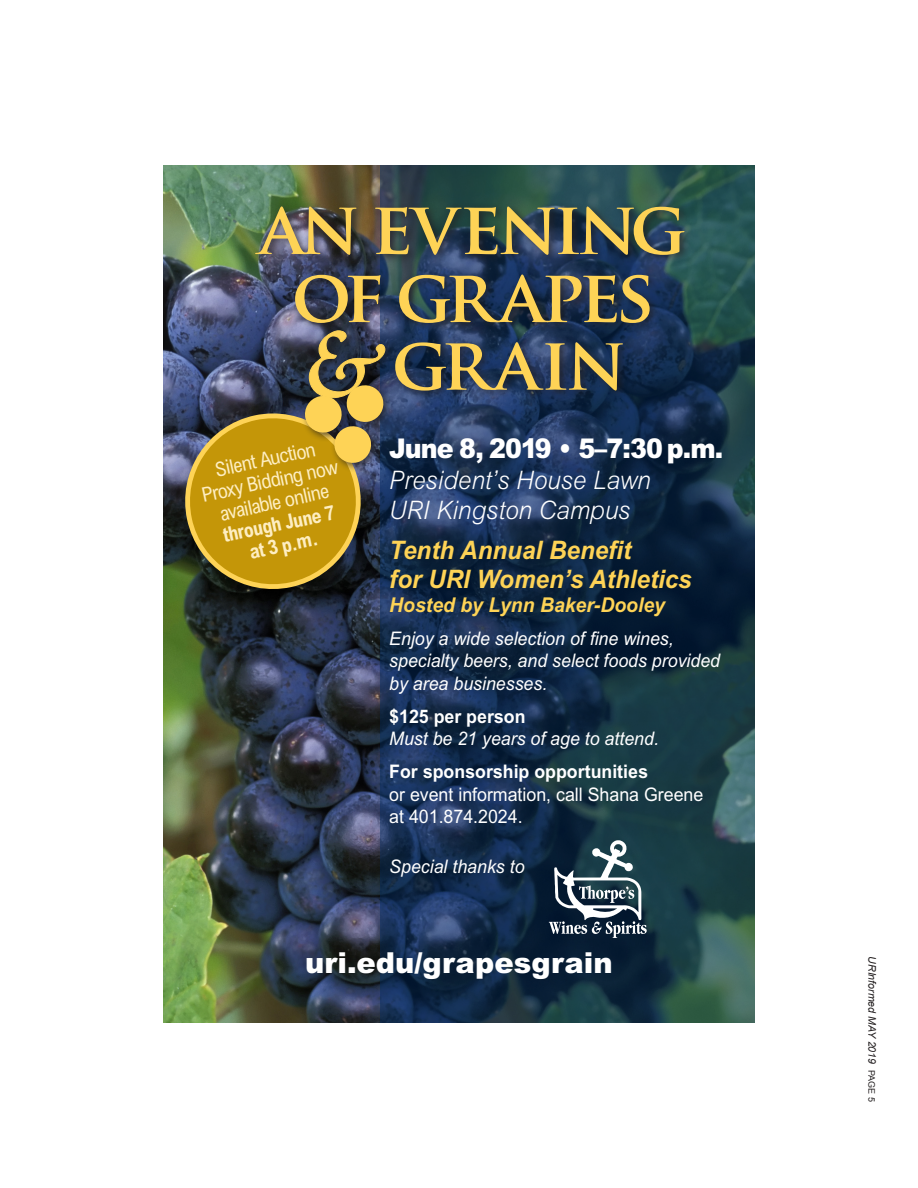
<style>
.page{position:relative;width:918px;height:1188px;background:#fff}
.page>*{position:absolute;margin:0;border:0;box-sizing:border-box;transform-origin:0 0}
.t1{font:126.15px "Poetica Chancery IV";color:#fed356}
.t2{font:700 72.3px/68.1px "Trajan Pro";letter-spacing:-.075em;color:#fed356;text-align:center}
.t3{font:900 28.95px "Arial MT Std";color:#fff}
.t4{font:900 27.15px "Arial MT Std";letter-spacing:-.03em;color:#fff;scale:.93 1}
.t5{font:italic 700 25.5px/29px "Arial MT Std";color:#fed356;scale:.95 1}
.t6{font:italic 300 25.5px/30.6px "Arial MT Std";color:#fff;scale:.95 1}
.t7{font:italic 700 20.4px "Arial MT Std";color:#fed356;scale:.95 1}
.t8{font:condensed 20.1px/22px "Arial MT Std";color:#feeec2;text-align:center}
.t9{font:italic 18.75px/22.5px "Arial MT Std";color:#fff;scale:.95 1}
.t10{font:18.75px/22.5px "Arial MT Std";color:#fff;scale:.95 1}
.t11{font:italic 10.5px "Arial";color:#231f20}
.s1{font-weight:700}
.s2{font-weight:700;font-style:normal}
.s3{font-style:normal;font-size:9px}
</style>
<div class="page">
<img style="left:163px;top:165px;width:218px;height:858px">
<svg style="left:381px;top:165px;width:374px;height:858px;background:#173448"></svg>
<svg style="left:549px;top:840px;width:98px;height:98px"></svg>
<div style="left:251px;top:203px;width:443px;height:270px;background:#231f20;opacity:.75"></div>
<svg style="left:180px;top:330px;width:206px;height:265px;background:#806e33"></svg>
<p class="t2" style="left:259px;top:194px;width:429px">AN EVENING<br>OF GRAPES</p>
<p class="t1" style="left:305px;top:301px;width:80px">&amp;</p>
<p class="t2" style="left:392px;top:330px;width:236px">GRAIN</p>
<p class="t8" style="left:195px;top:462px;width:141px;rotate:-12deg">Silent Auction<br>Proxy Bidding now available online <span class="s1">through June 7<br>at 3 p.m.</span></p>
<p class="t4" style="left:389px;top:431px;width:361px">June 8, 2019 • 5–7:30 p.m.</p>
<p class="t6" style="left:389px;top:464px;width:277px">President’s House Lawn<br>URI Kingston Campus</p>
<p class="t5" style="left:389px;top:535px;width:320px">Tenth Annual Benefit<br>for URI Women’s Athletics</p>
<p class="t7" style="left:389px;top:593px;width:292px">Hosted by Lynn Baker-Dooley</p>
<p class="t9" style="left:389px;top:627px;width:350px">Enjoy a wide selection of fine wines, specialty beers, and select foods provided by area businesses.</p>
<p class="t9" style="left:389px;top:705px;width:285px"><span class="s2">$125 per person<br></span>Must be 21 years of age to attend.</p>
<p class="t10" style="left:389px;top:760px;width:332px"><span class="s1">For sponsorship opportunities<br></span>or event information, call Shana Greene at 401.874.2024.</p>
<p class="t9" style="left:389px;top:855px;width:144px">Special thanks to</p>
<p class="t3" style="left:305px;top:945px;width:309px">uri.edu/grapesgrain</p>
<p class="t11" style="left:879px;top:956px;width:147px;rotate:90deg">URInformed MAY 2019 <span class="s3">PAGE 5</span></p>
</div>
